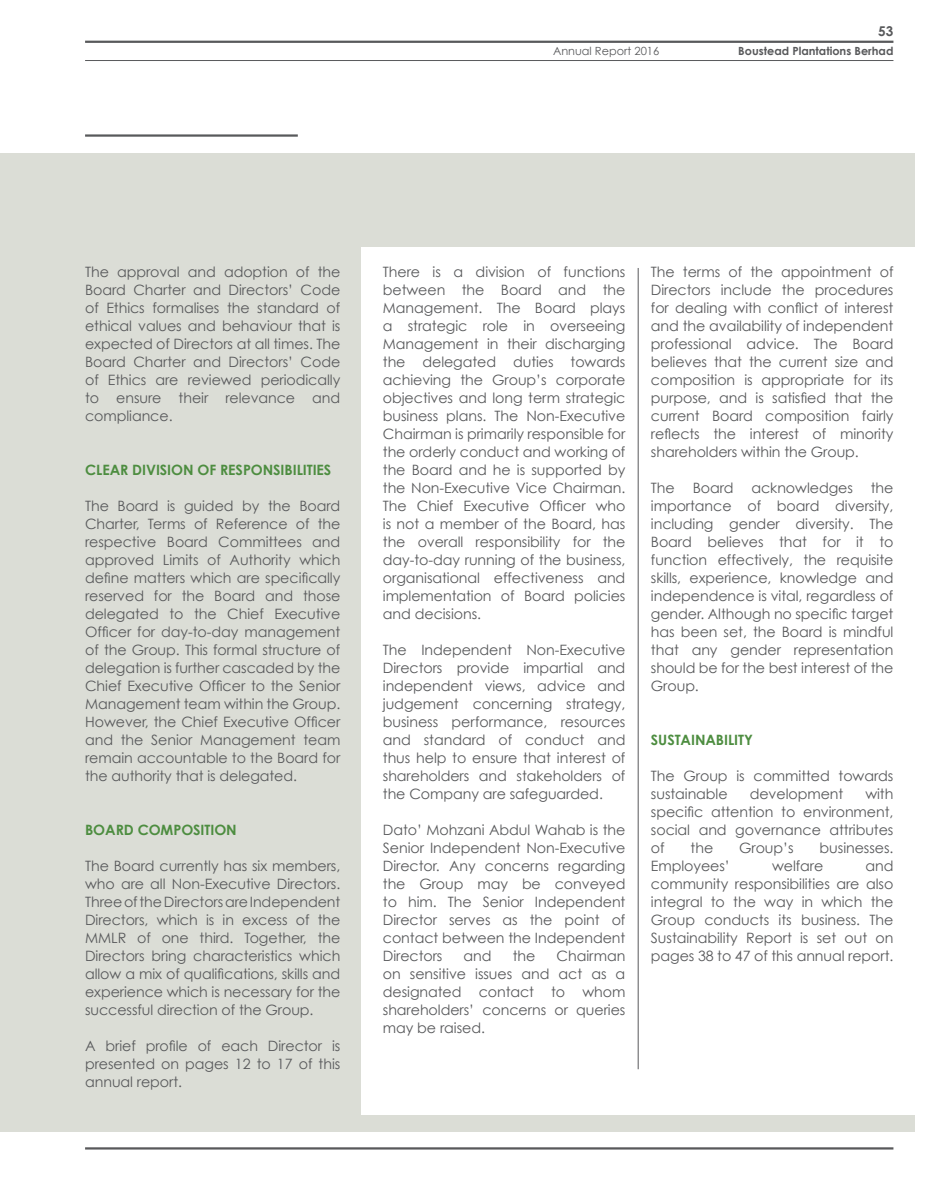
<style>
.page{position:relative;width:936px;height:1191px;background:#fff}
.page>*{position:absolute;margin:0;border:0;box-sizing:border-box;transform-origin:0 0}
.t1{font:14.25px/18px "Century Gothic";letter-spacing:-.005em;color:#58595b;text-align:justify}
.t2{font:700 14.25px "Century Gothic";letter-spacing:-.005em;color:#4d8d40}
.t3{font:700 13.5px "Century Gothic";color:#58595b}
.t4{font:700 11.25px "Century Gothic";color:#58595b}
.t5{font:11.25px "Century Gothic";color:#58595b}
</style>
<div class="page">
<div style="left:0;top:153px;width:914px;height:978px;background:#dbddd6"></div>
<div style="left:361px;top:247px;width:553px;height:867px;background:#fff"></div>
<hr style="left:637px;top:268px;width:1px;height:801px;background:#58595b">
<hr style="left:85px;top:41px;width:808px;height:2px;background:#58595b">
<hr style="left:85px;top:134px;width:213px;height:3px;background:#58595b">
<hr style="left:85px;top:60px;width:808px;height:1px;background:#58595b">
<hr style="left:85px;top:1147px;width:808px;height:2px;background:#58595b">
<p class="t3" style="left:878px;top:23px;width:17px">53</p>
<p class="t5" style="left:553px;top:44px;width:108px">Annual Report 2016</p>
<p class="t4" style="left:738px;top:44px;width:157px">BOUSTEAD PLANTATIONS BERHAD</p>
<p class="t1" style="left:85px;top:263px;width:257px">The approval and adoption of the Board Charter and Directors’ Code of Ethics formalises the standard of ethical values and behaviour that is expected of Directors at all times. The Board Charter and Directors’ Code of Ethics are reviewed periodically to ensure their relevance and compliance.</p>
<p class="t2" style="left:85px;top:461px;width:10px">CLEAR</p>
<p class="t2" style="left:132px;top:461px;width:9px">DIVISION</p>
<p class="t2" style="left:197px;top:461px;width:32px">OF RESPONSI</p>
<p class="t2" style="left:284px;top:461px;width:15px">BILITIES</p>
<p class="t1" style="left:85px;top:497px;width:257px">The Board is guided by the Board Charter, Terms of Reference of the respective Board Committees and approved Limits of Authority which define matters which are specifically reserved for the Board and those delegated to the Chief Executive Officer for day-to-day management of the Group. This formal structure of delegation is further cascaded by the Chief Executive Officer to the Senior Management team within the Group.<br>However, the Chief Executive Officer and the Senior Management team remain accountable to the Board for the authority that is delegated.</p>
<p class="t2" style="left:85px;top:821px;width:153px">BOARD COMPOSITION</p>
<p class="t1" style="left:85px;top:857px;width:257px">The Board currently has six members, who are all Non-Executive Directors.<br>Three of the Directors are Independent Directors, which is in excess of the MMLR of one third. Together, the Directors bring characteristics which allow a mix of qualifications, skills and experience which is necessary for the successful direction of the Group.</p>
<p class="t1" style="left:85px;top:1037px;width:257px">A brief profile of each Director is presented on pages 12 to 17 of this annual report.</p>
<p class="t1" style="left:383px;top:263px;width:244px">There is a division of functions between the Board and the Management. The Board plays a strategic role in overseeing Management in their discharging the delegated duties towards achieving the Group’s corporate objectives and long term strategic business plans. The Non-Executive Chairman is primarily responsible for the orderly conduct and working of the Board and he is supported by the Non-Executive Vice Chairman.<br>The Chief Executive Officer who is not a member of the Board, has the overall responsibility for the day-to-day running of the business, organisational effectiveness and implementation of Board policies and decisions.</p>
<p class="t1" style="left:383px;top:640px;width:244px">The Independent Non-Executive Directors provide impartial and independent views, advice and judgement concerning strategy, business performance, resources and standard of conduct and thus help to ensure that interest of shareholders and stakeholders of the Company are safeguarded.</p>
<p class="t1" style="left:383px;top:820px;width:244px">Dato’ Mohzani Abdul Wahab is the Senior Independent Non-Executive Director. Any concerns regarding the Group may be conveyed to him. The Senior Independent Director serves as the point of contact between the Independent Directors</p>
<p class="t1" style="left:383px;top:946px;width:244px;text-indent:174px">Chairman on sensitive issues and act as a designated contact to whom shareholders’ concerns or queries may be raised.</p>
<p class="t1" style="left:463px;top:946px;width:30px">and</p>
<p class="t1" style="left:512px;top:946px;width:24px">the</p>
<p class="t1" style="left:651px;top:262px;width:244px">The terms of the appointment of Directors include the procedures for dealing with conflict of interest and the availability of independent professional advice. The Board believes that the current size and composition is appropriate for its purpose, and is satisfied that the current Board composition fairly reflects the interest of minority shareholders within the Group.</p>
<p class="t1" style="left:651px;top:478px;width:25px">The</p>
<p class="t1" style="left:692px;top:478px;width:42px">Board</p>
<p class="t1" style="left:751px;top:478px;width:103px">acknowledges</p>
<p class="t1" style="left:651px;top:478px;width:244px;text-indent:220px">the importance of board diversity, including gender diversity. The Board believes that for it to function effectively, the requisite skills, experience, knowledge and independence is vital, regardless of gender. Although no specific target has been set, the Board is mindful that any gender representation should be for the best interest of the Group.</p>
<p class="t2" style="left:651px;top:731px;width:10px">SUSTAINA</p>
<p class="t2" style="left:716px;top:731px;width:15px">BILITY</p>
<p class="t1" style="left:651px;top:766px;width:244px">The Group is committed towards sustainable</p>
<p class="t1" style="left:651px;top:784px;width:244px;text-indent:214px">with specific attention to environment, social and governance attributes of</p>
<p class="t1" style="left:749px;top:784px;width:95px">development</p>
<p class="t1" style="left:690px;top:838px;width:24px">the</p>
<p class="t1" style="left:739px;top:838px;width:56px">Group’s</p>
<p class="t1" style="left:819px;top:838px;width:75px">businesses.</p>
<p class="t1" style="left:651px;top:856px;width:80px">Employees’</p>
<p class="t1" style="left:772px;top:856px;width:53px">welfare</p>
<p class="t1" style="left:651px;top:856px;width:244px;text-indent:214px">and community responsibilities are also integral to the way in which the Group conducts its business. The Sustainability Report is set out on pages 38 to 47 of this annual report.</p>
</div>
